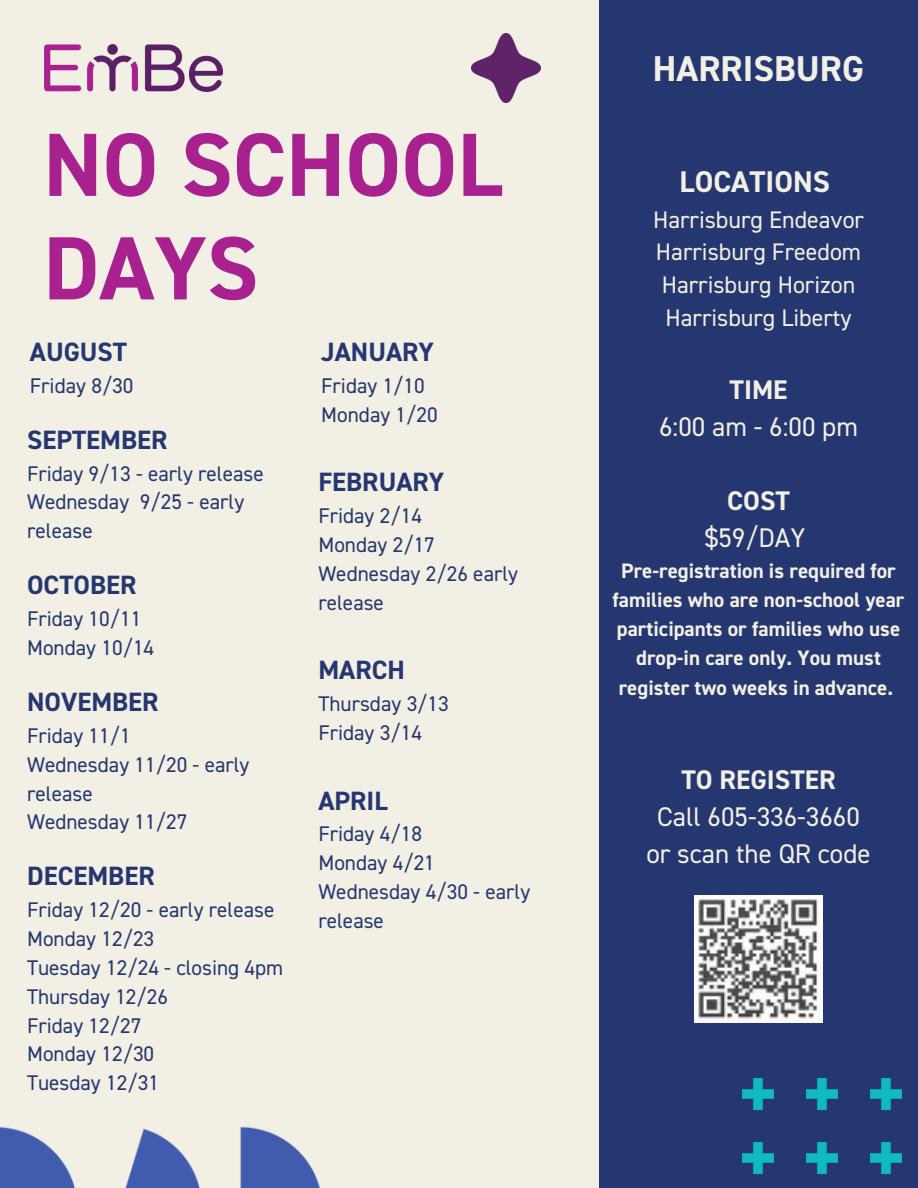
<style>
.page{position:relative;width:918px;height:1188px;background:#f2f0e4}
.page>*{position:absolute;margin:0;border:0;box-sizing:border-box;transform-origin:0 0}
.t1{font:700 90px/103.5px "DIN2014";color:#a9218e}
.t2{font:700 36px "DIN2014";color:#f2f0e4}
.t3{font:700 30px "DIN2014";color:#f2f0e4}
.t4{font:27px/37.2px "DIN2014";color:#f2f0e4;text-align:center}
.t5{font:700 27px "DIN2014";color:#f2f0e4}
.t6{font:700 26.55px "DIN2014";color:#253770}
.t7{font:24px/32.7px "DIN2014";color:#f2f0e4;text-align:center}
.t8{font:21.3px/28.8px "DIN2014";color:#253770}
.t9{font:700 21px/29.2px "DIN2014";color:#f2f0e4;text-align:center}
.s1{font-weight:700}
</style>
<div class="page">
<div style="left:599px;top:0;width:319px;height:1188px;background:#253770"></div>
<img style="left:695px;top:895px;width:127px;height:127px">
<img style="left:742px;top:1078px;width:160px;height:96px">
<img style="left:471px;top:33px;width:70px;height:70px">
<img style="left:0;top:1126px;width:321px;height:62px">
<img style="left:44px;top:45px;width:178px;height:47px">
<p class="t1" style="left:43px;top:116px;width:461px">NO SCHOOL<br>DAYS</p>
<p class="t6" style="left:30px;top:336px;width:99px">AUGUST</p>
<p class="t8" style="left:30px;top:372px;width:105px">Friday 8/30</p>
<h4 class="t6" style="left:27px;top:423px;width:142px">SEPTEMBER</h4>
<p class="t8" style="left:27px;top:460px;width:238px">Friday 9/13 - early release</p>
<h3 class="t8" style="left:27px;top:488px;width:219px">Wednesday 9/25 - early release</h3>
<p class="t6" style="left:27px;top:569px;width:111px">OCTOBER</p>
<p class="t8" style="left:27px;top:605px;width:116px">Friday 10/11</p>
<p class="t8" style="left:27px;top:634px;width:129px">Monday 10/14</p>
<p class="t6" style="left:27px;top:686px;width:133px">NOVEMBER</p>
<p class="t8" style="left:27px;top:722px;width:105px">Friday 11/1</p>
<p class="t8" style="left:27px;top:751px;width:224px">Wednesday 11/20 - early release</p>
<p class="t8" style="left:27px;top:808px;width:162px">Wednesday 11/27</p>
<p class="t6" style="left:27px;top:860px;width:129px">DECEMBER</p>
<h1 class="t8" style="left:27px;top:896px;width:249px">Friday 12/20 - early release</h1>
<p class="t8" style="left:27px;top:925px;width:129px">Monday 12/23</p>
<p class="t8" style="left:27px;top:954px;width:258px">Tuesday 12/24 - closing 4pm</p>
<p class="t8" style="left:27px;top:983px;width:143px">Thursday 12/26</p>
<p class="t8" style="left:27px;top:1012px;width:116px">Friday 12/27</p>
<p class="t8" style="left:27px;top:1040px;width:129px">Monday 12/30</p>
<p class="t8" style="left:27px;top:1069px;width:133px">Tuesday 12/31</p>
<p class="t6" style="left:321px;top:336px;width:114px">JANUARY</p>
<p class="t8" style="left:321px;top:372px;width:105px">Friday 1/10</p>
<p class="t8" style="left:321px;top:401px;width:118px">Monday 1/20</p>
<p class="t6" style="left:318px;top:466px;width:127px">FEBRUARY</p>
<p class="t8" style="left:318px;top:502px;width:105px">Friday 2/14</p>
<p class="t8" style="left:318px;top:531px;width:118px">Monday 2/17</p>
<p class="t8" style="left:318px;top:560px;width:201px">Wednesday 2/26 early release</p>
<p class="t6" style="left:318px;top:654px;width:88px">MARCH</p>
<p class="t8" style="left:318px;top:690px;width:132px">Thursday 3/13</p>
<h2 class="t8" style="left:318px;top:719px;width:105px">Friday 3/14</h2>
<p class="t6" style="left:318px;top:784px;width:71px">APRIL</p>
<p class="t8" style="left:318px;top:820px;width:105px">Friday 4/18</p>
<p class="t8" style="left:318px;top:849px;width:118px">Monday 4/21</p>
<p class="t8" style="left:318px;top:878px;width:213px">Wednesday 4/30 - early release</p>
<p class="t2" style="left:653px;top:46px;width:213px">HARRISBURG</p>
<p class="t3" style="left:680px;top:163px;width:152px">LOCATIONS</p>
<p class="t7" style="left:653px;top:204px;width:213px">Harrisburg Endeavor<br>Harrisburg Freedom<br>Harrisburg Horizon<br>Harrisburg Liberty</p>
<p class="t4" style="left:659px;top:372px;width:200px"><span class="s1">TIME<br></span>6:00 am - 6:00 pm</p>
<p class="t5" style="left:727px;top:484px;width:64px">COST</p>
<p class="t4" style="left:705px;top:520px;width:102px">$59/DAY</p>
<p class="t9" style="left:613px;top:556px;width:293px">Pre-registration is required for families who are non-school year participants or families who use drop-in care only. You must register two weeks in advance.</p>
<p class="t4" style="left:647px;top:762px;width:226px"><span class="s1">TO REGISTER<br></span>Call 605-336-3660 or scan the QR code</p>
</div>
